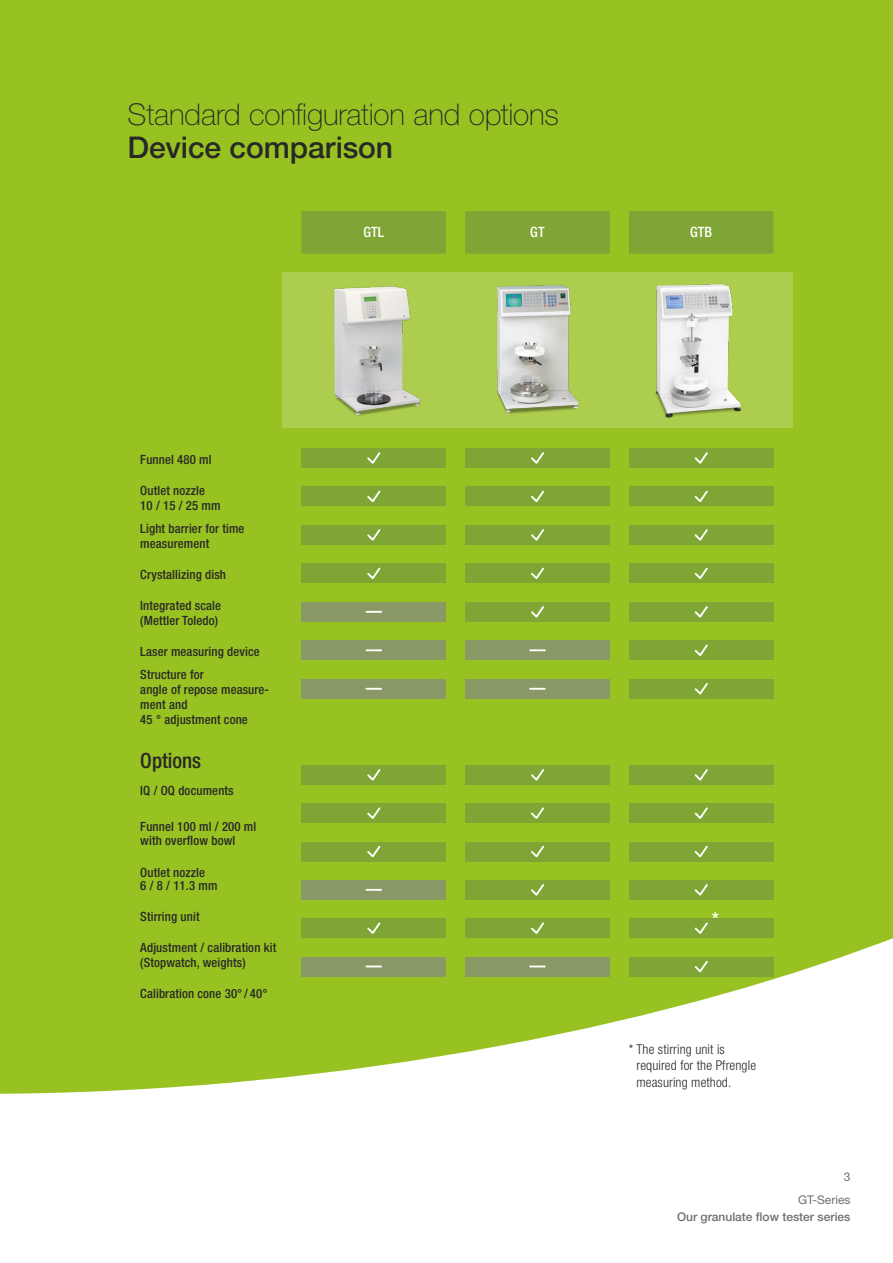
<style>
.page{position:relative;width:893px;height:1263px;background:#fff}
.page>*{position:absolute;margin:0;border:0;box-sizing:border-box;transform-origin:0 0}
.t1{font:100 30px "Helvetica Neue LT Std";letter-spacing:-.005em;color:#282827}
.t2{font:500 30px "Helvetica Neue LT Std";letter-spacing:-.005em;color:#282827}
.t3{font:500 condensed 21px "Helvetica Neue LT Std";color:#282827}
.t4{font:500 19.5px "Helvetica Neue LT Std";color:#fff}
.t5{font:500 condensed 14.25px "Helvetica Neue LT Std";letter-spacing:.01em;color:#fff}
.t6{font:300 condensed 13.5px/16.5px "Helvetica Neue LT Std";letter-spacing:.01em;color:#282827}
.t7{font:500 condensed 12.75px/15px "Helvetica Neue LT Std";letter-spacing:.01em;color:#282827}
.t8{font:500 12px "Helvetica Neue LT Std";color:#706f6f}
.t9{font:12px/23.7px "Helvetica Neue LT Std";color:#706f6f;text-align:right}
</style>
<div class="page">
<div style="left:0;top:0;width:893px;height:1094px;background:#98c222"></div>
<div style="left:282px;top:273px;width:510px;height:155px;background:#accd4d"></div>
<img style="left:497px;top:285px;width:82px;height:129px">
<img style="left:334px;top:286px;width:87px;height:130px">
<div style="left:301px;top:448px;width:145px;height:19px;background:#7fa635"></div>
<svg style="left:367px;top:452px;width:14px;height:12px"></svg>
<div style="left:301px;top:487px;width:145px;height:19px;background:#7fa635"></div>
<svg style="left:367px;top:490px;width:14px;height:13px"></svg>
<div style="left:465px;top:448px;width:145px;height:19px;background:#7fa635"></div>
<svg style="left:531px;top:452px;width:13px;height:12px"></svg>
<div style="left:465px;top:487px;width:145px;height:19px;background:#7fa635"></div>
<svg style="left:531px;top:490px;width:13px;height:13px"></svg>
<div style="left:629px;top:448px;width:144px;height:19px;background:#7fa635"></div>
<svg style="left:694px;top:452px;width:14px;height:12px"></svg>
<div style="left:629px;top:487px;width:144px;height:19px;background:#7fa635"></div>
<svg style="left:694px;top:490px;width:14px;height:13px"></svg>
<div style="left:301px;top:525px;width:145px;height:19px;background:#7fa635"></div>
<svg style="left:367px;top:529px;width:14px;height:12px"></svg>
<div style="left:301px;top:564px;width:145px;height:19px;background:#7fa635"></div>
<svg style="left:367px;top:567px;width:14px;height:12px"></svg>
<div style="left:465px;top:525px;width:145px;height:19px;background:#7fa635"></div>
<svg style="left:531px;top:529px;width:13px;height:12px"></svg>
<div style="left:465px;top:564px;width:145px;height:19px;background:#7fa635"></div>
<svg style="left:531px;top:567px;width:13px;height:12px"></svg>
<div style="left:629px;top:525px;width:144px;height:19px;background:#7fa635"></div>
<svg style="left:694px;top:529px;width:14px;height:12px"></svg>
<div style="left:629px;top:564px;width:144px;height:19px;background:#7fa635"></div>
<svg style="left:694px;top:567px;width:14px;height:12px"></svg>
<div style="left:629px;top:765px;width:144px;height:19px;background:#7fa635"></div>
<svg style="left:694px;top:769px;width:14px;height:12px"></svg>
<div style="left:301px;top:641px;width:145px;height:19px;background:#8a9a66"></div>
<svg style="left:366px;top:649px;width:15px;height:2px"></svg>
<div style="left:301px;top:602px;width:145px;height:19px;background:#8a9a66"></div>
<svg style="left:366px;top:611px;width:15px;height:2px"></svg>
<div style="left:301px;top:679px;width:145px;height:19px;background:#8a9a66"></div>
<svg style="left:366px;top:688px;width:15px;height:2px"></svg>
<div style="left:465px;top:679px;width:145px;height:19px;background:#8a9a66"></div>
<svg style="left:530px;top:688px;width:15px;height:2px"></svg>
<div style="left:465px;top:641px;width:145px;height:19px;background:#8a9a66"></div>
<svg style="left:530px;top:649px;width:15px;height:2px"></svg>
<div style="left:301px;top:957px;width:145px;height:19px;background:#8a9a66"></div>
<svg style="left:366px;top:965px;width:15px;height:2px"></svg>
<div style="left:301px;top:880px;width:145px;height:19px;background:#8a9a66"></div>
<svg style="left:366px;top:889px;width:15px;height:2px"></svg>
<div style="left:465px;top:957px;width:145px;height:19px;background:#8a9a66"></div>
<svg style="left:530px;top:965px;width:15px;height:2px"></svg>
<div style="left:301px;top:765px;width:145px;height:19px;background:#7fa635"></div>
<svg style="left:367px;top:769px;width:14px;height:12px"></svg>
<div style="left:465px;top:765px;width:145px;height:19px;background:#7fa635"></div>
<svg style="left:531px;top:769px;width:13px;height:12px"></svg>
<div style="left:465px;top:602px;width:145px;height:19px;background:#7fa635"></div>
<svg style="left:531px;top:606px;width:13px;height:12px"></svg>
<div style="left:465px;top:842px;width:145px;height:19px;background:#7fa635"></div>
<svg style="left:531px;top:845px;width:13px;height:13px"></svg>
<div style="left:465px;top:803px;width:145px;height:20px;background:#7fa635"></div>
<svg style="left:531px;top:807px;width:13px;height:12px"></svg>
<div style="left:465px;top:918px;width:145px;height:20px;background:#7fa635"></div>
<svg style="left:531px;top:922px;width:13px;height:12px"></svg>
<div style="left:465px;top:880px;width:145px;height:19px;background:#7fa635"></div>
<svg style="left:531px;top:884px;width:13px;height:12px"></svg>
<div style="left:301px;top:918px;width:145px;height:20px;background:#7fa635"></div>
<svg style="left:367px;top:922px;width:14px;height:12px"></svg>
<div style="left:301px;top:842px;width:145px;height:19px;background:#7fa635"></div>
<svg style="left:367px;top:845px;width:14px;height:13px"></svg>
<div style="left:301px;top:803px;width:145px;height:20px;background:#7fa635"></div>
<svg style="left:367px;top:807px;width:14px;height:12px"></svg>
<div style="left:629px;top:641px;width:144px;height:19px;background:#7fa635"></div>
<svg style="left:694px;top:644px;width:14px;height:12px"></svg>
<div style="left:629px;top:602px;width:144px;height:19px;background:#7fa635"></div>
<svg style="left:694px;top:606px;width:14px;height:12px"></svg>
<div style="left:629px;top:842px;width:144px;height:19px;background:#7fa635"></div>
<svg style="left:694px;top:845px;width:14px;height:13px"></svg>
<div style="left:629px;top:803px;width:144px;height:20px;background:#7fa635"></div>
<svg style="left:694px;top:807px;width:14px;height:12px"></svg>
<div style="left:629px;top:679px;width:144px;height:19px;background:#7fa635"></div>
<svg style="left:694px;top:683px;width:14px;height:12px"></svg>
<div style="left:629px;top:918px;width:144px;height:20px;background:#7fa635"></div>
<svg style="left:694px;top:922px;width:14px;height:12px"></svg>
<div style="left:629px;top:957px;width:144px;height:19px;background:#7fa635"></div>
<svg style="left:694px;top:960px;width:14px;height:13px"></svg>
<div style="left:629px;top:880px;width:144px;height:19px;background:#7fa635"></div>
<svg style="left:694px;top:884px;width:14px;height:12px"></svg>
<svg style="left:301px;top:211px;width:472px;height:43px;background:#81a833"></svg>
<img style="left:655px;top:284px;width:87px;height:134px">
<h1 class="t1" style="left:128px;top:98px;width:433px">Standard configuration and options</h1>
<h1 class="t2" style="left:128px;top:130px;width:267px">Device comparison</h1>
<p class="t5" style="left:363px;top:224px;width:22px">GTL</p>
<p class="t5" style="left:530px;top:224px;width:16px">GT</p>
<p class="t5" style="left:690px;top:224px;width:24px">GTB</p>
<p class="t7" style="left:140px;top:452px;width:73px">Funnel 480 ml</p>
<p class="t7" style="left:140px;top:483px;width:82px">Outlet nozzle<br>10 / 15 / 25 mm</p>
<p class="t7" style="left:140px;top:521px;width:106px">Light barrier for time measurement</p>
<p class="t7" style="left:140px;top:567px;width:87px">Crystallizing dish</p>
<p class="t7" style="left:140px;top:598px;width:82px">Integrated scale (Mettler Toledo)</p>
<p class="t7" style="left:140px;top:639px;width:121px;line-height:23.7px">Laser measuring device<br>Structure for</p>
<p class="t7" style="left:140px;top:682px;width:130px">angle of repose measure&shy;ment and<br>45 ° adjustment cone</p>
<h2 class="t3" style="left:140px;top:748px;width:62px">Options</h2>
<p class="t7" style="left:140px;top:783px;width:95px">IQ / OQ documents</p>
<p class="t7" style="left:140px;top:820px;width:118px;line-height:13.5px">Funnel 100 ml / 200 ml with overflow bowl</p>
<p class="t7" style="left:140px;top:865px;width:79px;line-height:13.5px">Outlet nozzle<br>6 / 8 / 11.3 mm</p>
<p class="t7" style="left:140px;top:909px;width:61px">Stirring unit</p>
<h3 class="t4" style="left:712px;top:907px;width:9px">*</h3>
<p class="t7" style="left:140px;top:940px;width:137px">Adjustment / calibration kit (Stopwatch, weights)</p>
<p class="t7" style="left:140px;top:985px;width:129px">Calibration cone 30° / 40°</p>
<p class="t6" style="left:636px;top:1040px;width:121px;text-indent:-8px">* The stirring unit is required for the Pfrengle measuring method.</p>
<p class="t9" style="left:798px;top:1164px;width:54px">3<br>GT-Series</p>
<p class="t8" style="left:677px;top:1209px;width:175px">Our granulate flow tester series</p>
</div>
